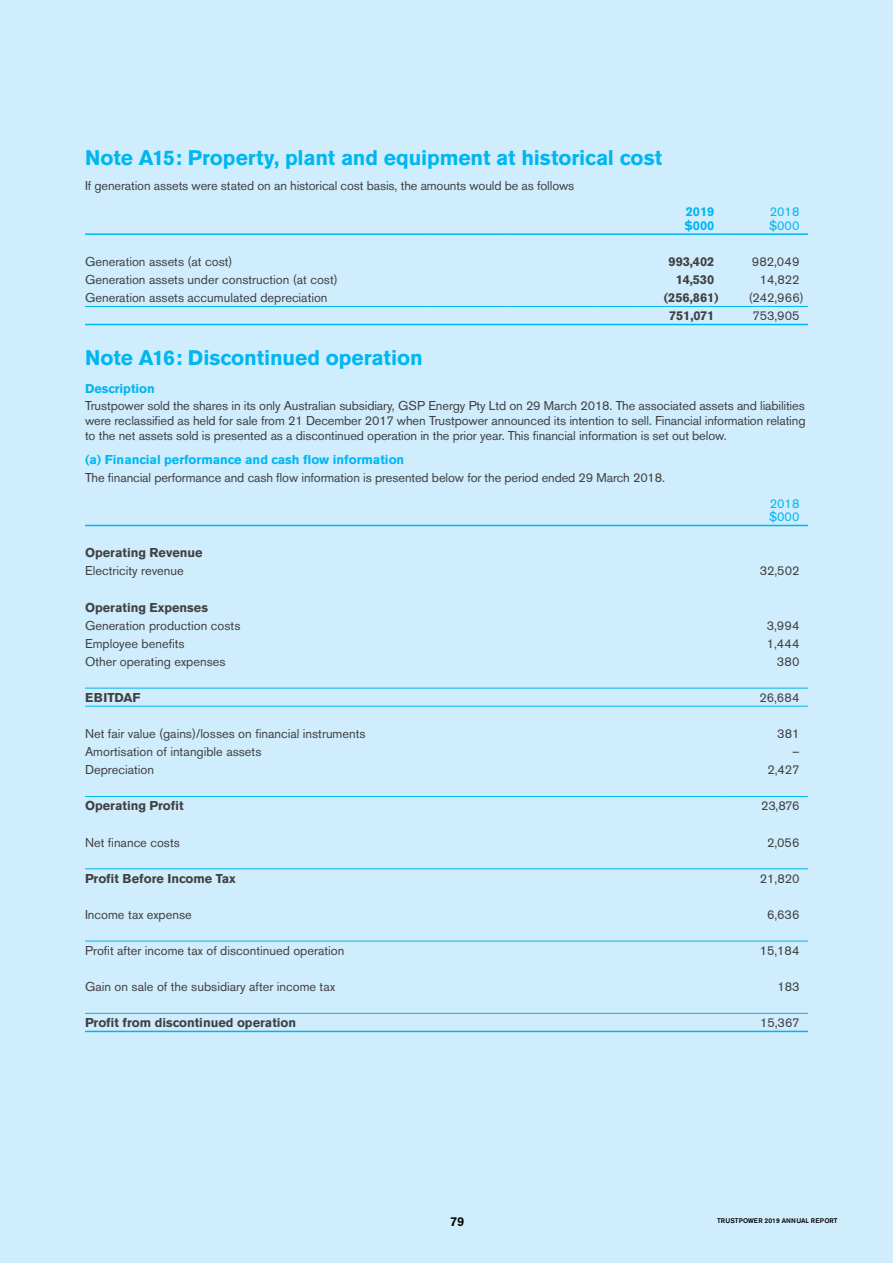
<style>
.page{position:relative;width:893px;height:1263px;background:#cfedfc}
.page>*{position:absolute;margin:0;border:0;box-sizing:border-box;transform-origin:0 0}
.t1{font:700 21px "Akzidenz Grotesk BE";letter-spacing:-.005em;color:#00b6f1}
.t2{font:12.75px/15px "Akzidenz Grotesk BE";color:#414042;text-align:justify}
.t3{font:700 12.75px "Akzidenz Grotesk BE";color:#414042}
.t4{font:700 12.75px/13.5px "Akzidenz Grotesk BE";color:#00b6f1}
.t5{font:12.75px/13.5px "Akzidenz Grotesk BE";color:#00b6f1}
.t6{font:500 12.75px "Akzidenz Grotesk BE";color:#000}
.t7{font:500 6.75px "Akzidenz Grotesk BE";letter-spacing:.01em;color:#000}
</style>
<div class="page">
<hr style="left:85px;top:233px;width:340px;height:2px;background:#00b6f1">
<hr style="left:425px;top:233px;width:85px;height:2px;background:#00b6f1">
<hr style="left:510px;top:233px;width:85px;height:2px;background:#00b6f1">
<hr style="left:595px;top:233px;width:43px;height:2px;background:#00b6f1">
<hr style="left:638px;top:233px;width:85px;height:2px;background:#00b6f1">
<hr style="left:723px;top:233px;width:85px;height:2px;background:#00b6f1">
<hr style="left:85px;top:324px;width:340px;height:1px;background:#00b6f1">
<hr style="left:425px;top:324px;width:85px;height:1px;background:#00b6f1">
<hr style="left:510px;top:324px;width:85px;height:1px;background:#00b6f1">
<hr style="left:595px;top:324px;width:43px;height:1px;background:#00b6f1">
<hr style="left:638px;top:324px;width:85px;height:1px;background:#00b6f1">
<hr style="left:723px;top:324px;width:85px;height:1px;background:#00b6f1">
<hr style="left:85px;top:306px;width:340px;height:1px;background:#00b6f1">
<hr style="left:425px;top:306px;width:85px;height:1px;background:#00b6f1">
<hr style="left:510px;top:306px;width:85px;height:1px;background:#00b6f1">
<hr style="left:595px;top:306px;width:43px;height:1px;background:#00b6f1">
<hr style="left:638px;top:306px;width:85px;height:1px;background:#00b6f1">
<hr style="left:723px;top:306px;width:85px;height:1px;background:#00b6f1">
<hr style="left:85px;top:525px;width:638px;height:1px;background:#00b6f1">
<hr style="left:723px;top:525px;width:85px;height:1px;background:#00b6f1">
<hr style="left:85px;top:1013px;width:638px;height:1px;background:#00b6f1">
<hr style="left:723px;top:1013px;width:85px;height:1px;background:#00b6f1">
<hr style="left:85px;top:1031px;width:638px;height:1px;background:#00b6f1">
<hr style="left:723px;top:1031px;width:85px;height:1px;background:#00b6f1">
<hr style="left:85px;top:688px;width:638px;height:1px;background:#00b6f1">
<hr style="left:723px;top:688px;width:85px;height:1px;background:#00b6f1">
<hr style="left:85px;top:706px;width:638px;height:1px;background:#00b6f1">
<hr style="left:723px;top:706px;width:85px;height:1px;background:#00b6f1">
<hr style="left:85px;top:796px;width:638px;height:1px;background:#00b6f1">
<hr style="left:723px;top:796px;width:85px;height:1px;background:#00b6f1">
<hr style="left:85px;top:868px;width:638px;height:1px;background:#00b6f1">
<hr style="left:723px;top:868px;width:85px;height:1px;background:#00b6f1">
<hr style="left:85px;top:941px;width:638px;height:1px;background:#00b6f1">
<hr style="left:723px;top:941px;width:85px;height:1px;background:#00b6f1">
<h1 class="t1" style="left:85px;top:145px;width:579px">Note A15: Property, plant and equipment at historical cost</h1>
<p class="t2" style="left:85px;top:178px;width:491px">If generation assets were stated on an historical cost basis, the amounts would be as follows</p>
<p class="t4" style="left:684px;top:205px;width:32px">2019 $000</p>
<p class="t5" style="left:769px;top:205px;width:32px">2018 $000</p>
<p class="t2" style="left:85px;top:254px;width:149px">Generation assets (at cost)</p>
<p class="t3" style="left:668px;top:254px;width:47px">993,402</p>
<p class="t2" style="left:752px;top:254px;width:49px">982,049</p>
<p class="t2" style="left:85px;top:272px;width:254px">Generation assets under construction (at cost)</p>
<p class="t3" style="left:676px;top:272px;width:40px">14,530</p>
<p class="t2" style="left:760px;top:272px;width:41px">14,822</p>
<p class="t2" style="left:85px;top:290px;width:244px">Generation assets accumulated depreciation</p>
<p class="t3" style="left:664px;top:290px;width:56px">(256,861)</p>
<p class="t2" style="left:749px;top:290px;width:57px">(242,966)</p>
<p class="t3" style="left:669px;top:308px;width:47px">751,071</p>
<p class="t2" style="left:752px;top:308px;width:49px">753,905</p>
<h1 class="t1" style="left:85px;top:345px;width:339px">Note A16: Discontinued operation</h1>
<p class="t4" style="left:85px;top:382px;width:71px">Description</p>
<p class="t2" style="left:85px;top:398px;width:722px">Trustpower sold the shares in its only Australian subsidiary, GSP Energy Pty Ltd on 29 March 2018. The associated assets and liabilities were reclassified as held for sale from 21 December 2017 when Trustpower announced its intention to sell. Financial information relating to the net assets sold is presented as a discontinued operation in the prior year. This financial information is set out below.</p>
<p class="t4" style="left:85px;top:453px;width:321px">(a) Financial performance and cash flow information</p>
<p class="t2" style="left:85px;top:470px;width:582px">The financial performance and cash flow information is presented below for the period ended 29 March 2018.</p>
<p class="t5" style="left:769px;top:497px;width:32px">2018 $000</p>
<p class="t3" style="left:85px;top:546px;width:119px">Operating Revenue</p>
<p class="t2" style="left:85px;top:563px;width:100px">Electricity revenue</p>
<p class="t2" style="left:760px;top:563px;width:41px">32,502</p>
<p class="t3" style="left:85px;top:600px;width:124px">Operating Expenses</p>
<p class="t2" style="left:85px;top:618px;width:157px">Generation production costs</p>
<p class="t2" style="left:767px;top:618px;width:34px">3,994</p>
<p class="t2" style="left:85px;top:636px;width:101px">Employee benefits</p>
<p class="t2" style="left:767px;top:636px;width:34px">1,444</p>
<p class="t2" style="left:85px;top:654px;width:142px">Other operating expenses</p>
<p class="t2" style="left:777px;top:654px;width:24px">380</p>
<p class="t3" style="left:85px;top:690px;width:57px">EBITDAF</p>
<p class="t2" style="left:759px;top:690px;width:41px">26,684</p>
<p class="t2" style="left:85px;top:726px;width:282px">Net fair value (gains)/losses on financial instruments</p>
<p class="t2" style="left:777px;top:726px;width:24px">381</p>
<p class="t2" style="left:85px;top:744px;width:178px">Amortisation of intangible assets</p>
<p class="t2" style="left:792px;top:744px;width:9px">–</p>
<p class="t2" style="left:85px;top:762px;width:71px">Depreciation</p>
<p class="t2" style="left:767px;top:762px;width:33px">2,427</p>
<p class="t3" style="left:85px;top:798px;width:100px">Operating Profit</p>
<p class="t2" style="left:761px;top:798px;width:40px">23,876</p>
<p class="t2" style="left:85px;top:834px;width:96px">Net finance costs</p>
<p class="t2" style="left:767px;top:834px;width:34px">2,056</p>
<p class="t3" style="left:85px;top:871px;width:152px">Profit Before Income Tax</p>
<p class="t2" style="left:760px;top:871px;width:41px">21,820</p>
<p class="t2" style="left:85px;top:907px;width:108px">Income tax expense</p>
<p class="t2" style="left:767px;top:907px;width:34px">6,636</p>
<p class="t2" style="left:85px;top:943px;width:261px">Profit after income tax of discontinued operation</p>
<p class="t2" style="left:760px;top:943px;width:41px">15,184</p>
<p class="t2" style="left:85px;top:979px;width:251px">Gain on sale of the subsidiary after income tax</p>
<p class="t2" style="left:777px;top:979px;width:24px">183</p>
<p class="t3" style="left:85px;top:1015px;width:213px">Profit from discontinued operation</p>
<p class="t2" style="left:760px;top:1015px;width:41px">15,367</p>
<p class="t6" style="left:450px;top:1214px;width:16px">79</p>
<p class="t7" style="left:717px;top:1216px;width:122px">TRUSTPOWER 2019 ANNUAL REPORT</p>
</div>
